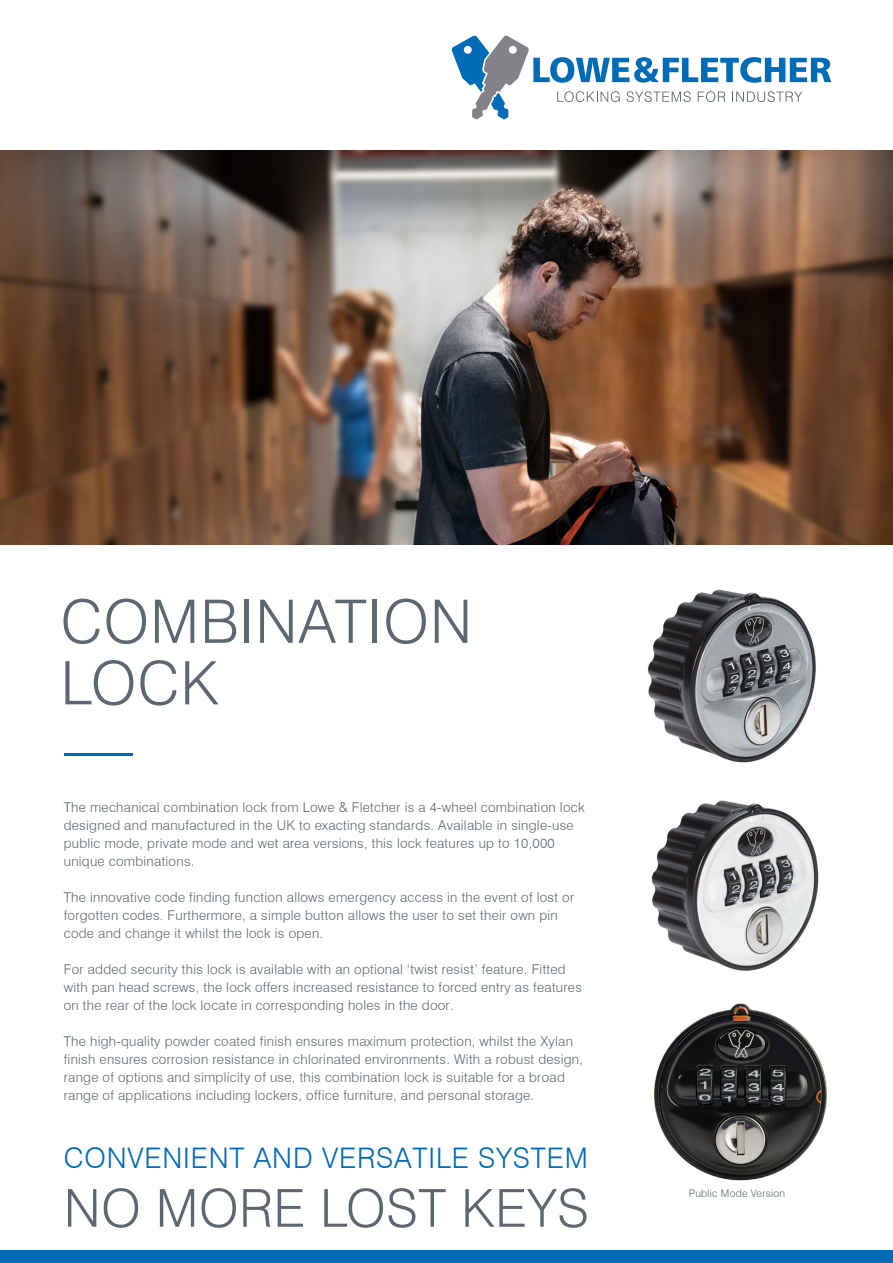
<style>
.page{position:relative;width:893px;height:1263px;background:#fff}
.page>*{position:absolute;margin:0;border:0;box-sizing:border-box;transform-origin:0 0}
.t1{font:300 60px/61.5px "Swiss 721 BT";letter-spacing:.02em;color:#5c6771}
.t2{font:300 52.35px "Swiss 721 BT";letter-spacing:.01em;color:#5c6771}
.t3{font:300 28.35px "Swiss 721 BT";letter-spacing:.03em;color:#006bb6}
.t4{font:300 13.5px/18px "Swiss 721 BT";letter-spacing:.02em;color:#5c6771}
.t5{font:300 10.5px "Swiss 721 BT";letter-spacing:.02em;color:#5c6771}
</style>
<div class="page">
<img style="left:0;top:150px;width:893px;height:394px">
<svg style="left:451px;top:35px;width:380px;height:85px"></svg>
<div style="left:0;top:1251px;width:893px;height:12px;background:#006bb6"></div>
<hr style="left:64px;top:753px;width:68px;height:2px;background:#006bb6">
<img style="left:654px;top:1003px;width:173px;height:178px">
<img style="left:647px;top:589px;width:169px;height:174px">
<img style="left:651px;top:800px;width:168px;height:171px">
<p class="t1" style="left:61px;top:590px;width:413px">COMBINATION<br>LOCK</p>
<p class="t4" style="left:64px;top:798px;width:522px">The mechanical combination lock from Lowe &amp; Fletcher is a 4-wheel combination lock designed and manufactured in the UK to exacting standards. Available in single-use public mode, private mode and wet area versions, this lock features up to 10,000 unique combinations.</p>
<p class="t4" style="left:64px;top:888px;width:512px">The innovative code finding function allows emergency access in the event of lost or forgotten codes. Furthermore, a simple button allows the user to set their own pin code and change it whilst the lock is open.</p>
<p class="t4" style="left:64px;top:960px;width:520px">For added security this lock is available with an optional ‘twist resist’ feature. Fitted with pan head screws, the lock offers increased resistance to forced entry as features on the rear of the lock locate in corresponding holes in the door.</p>
<p class="t4" style="left:64px;top:1032px;width:521px">The high-quality powder coated finish ensures maximum protection, whilst the Xylan finish ensures corrosion resistance in chlorinated environments. With a robust design, range of options and simplicity of use, this combination lock is suitable for a broad range of applications including lockers, office furniture, and personal storage.</p>
<p class="t3" style="left:64px;top:1140px;width:526px">CONVENIENT AND VERSATILE SYSTEM</p>
<p class="t2" style="left:64px;top:1176px;width:527px">NO MORE LOST KEYS</p>
<p class="t5" style="left:689px;top:1187px;width:98px">Public Mode Version</p>
</div>
